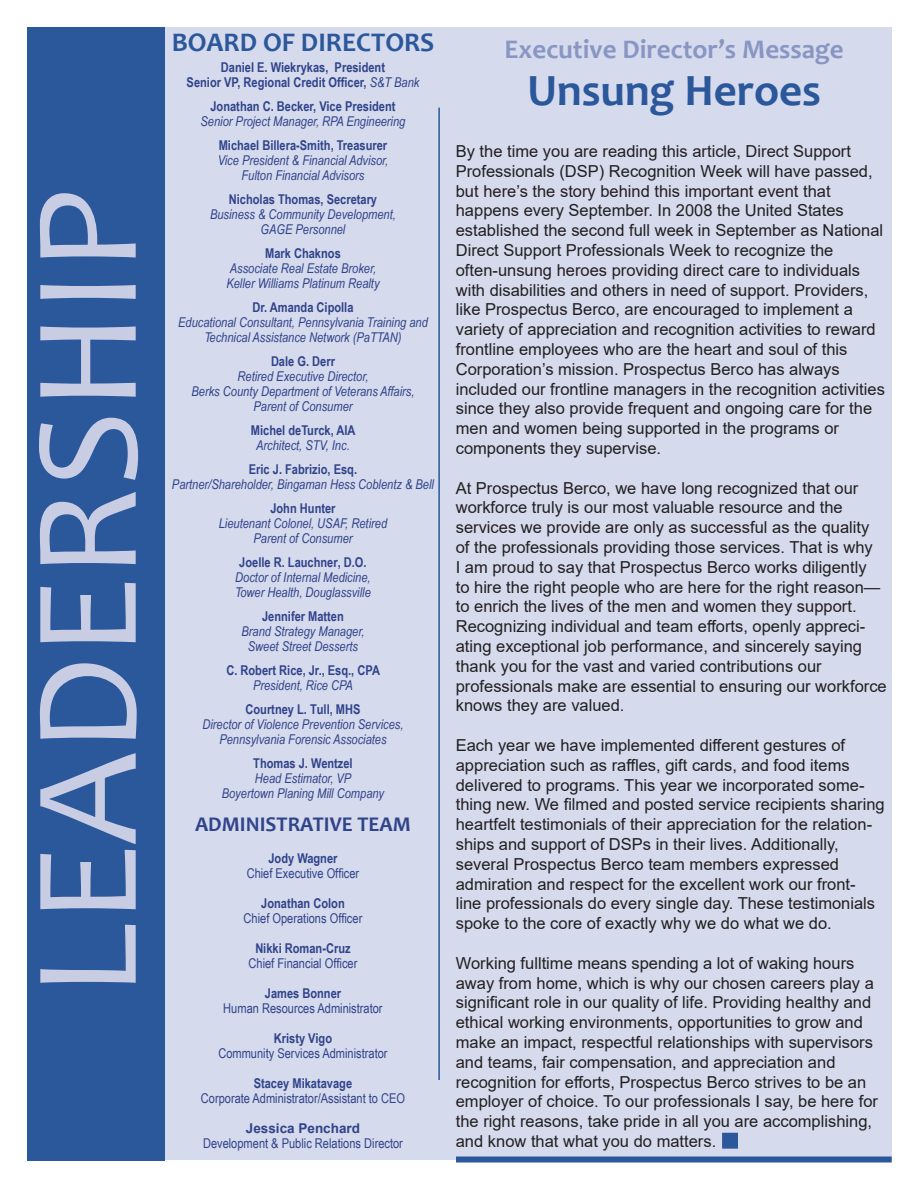
<style>
.page{position:relative;width:918px;height:1188px;background:#fff}
.page>*{position:absolute;margin:0;border:0;box-sizing:border-box;transform-origin:0 0}
.t1{font:150px "Candara";color:#c8cde4}
.t2{font:700 45px "Candara";color:#2b579b}
.t3{font:700 27px "Candara";color:#8996c4}
.t4{font:700 27px "Candara";color:#2b579b}
.t5{font:700 21px "Candara";color:#30438b}
.t6{font:16.5px/19.8px "Arial";color:#231f20}
.t7{font:italic 13.5px/15px "Arial Narrow";color:#30438b;text-align:center}
.t8{font:13.5px/15px "Arial Narrow";color:#30438b;text-align:center}
.t9{font:700 13.5px/15px "Arial Narrow";color:#30438b;text-align:center}
.t10{font:700 13.5px "Arial";color:#30438b}
.s1{font-weight:400;font-style:italic}
.s2{font-weight:700;font-style:normal}
.s3{font-weight:700}
</style>
<div class="page">
<div style="left:27px;top:27px;width:138px;height:1134px;background:#2b579b"></div>
<div style="left:165px;top:27px;width:727px;height:1133px;background:#d5daec"></div>
<div style="left:456px;top:1156px;width:436px;height:6px;background:#2b579b"></div>
<hr style="left:438px;top:108px;width:2px;height:972px;background:#2b579b">
<div style="left:722px;top:1133px;width:16px;height:16px;background:#2b579b;border:2px solid #2b579b"></div>
<p class="t1" style="left:-7px;top:997px;width:810px;rotate:-90deg">LEADERSHIP</p>
<p class="t4" style="left:172px;top:25px;width:264px">BOARD OF DIRECTORS</p>
<p class="t9" style="left:187px;top:59px;width:234px">Daniel E. Wiekrykas, President<br>Senior VP, Regional Credit Officer, <span class="s1">S&amp;T Bank</span></p>
<p class="t7" style="left:201px;top:99px;width:206px"><span class="s2">Jonathan C. Becker, Vice President<br></span>Senior Project Manager, RPA Engineering</p>
<p class="t7" style="left:218px;top:138px;width:172px"><span class="s2">Michael Billera-Smith, Treasurer<br></span>Vice President &amp; Financial Advisor,<br>Fulton Financial Advisors</p>
<p class="t7" style="left:210px;top:192px;width:187px"><span class="s2">Nicholas Thomas, Secretary<br></span>Business &amp; Community Development,<br>GAGE Personnel</p>
<p class="t7" style="left:226px;top:246px;width:155px"><span class="s2">Mark Chaknos<br></span>Associate Real Estate Broker,<br>Keller Williams Platinum Realty</p>
<p class="t7" style="left:178px;top:300px;width:251px"><span class="s2">Dr. Amanda Cipolla<br></span>Educational Consultant, Pennsylvania Training and<br>Technical Assistance Network (PaTTAN)</p>
<p class="t7" style="left:192px;top:354px;width:224px"><span class="s2">Dale G. Derr<br></span>Retired Executive Director,<br>Berks County Department of Veterans Affairs,<br>Parent of Consumer</p>
<p class="t7" style="left:251px;top:423px;width:106px"><span class="s2">Michel deTurck, AIA<br></span>Architect, STV, Inc.</p>
<p class="t7" style="left:172px;top:462px;width:263px"><span class="s2">Eric J. Fabrizio, Esq.<br></span>Partner/Shareholder, Bingaman Hess Coblentz &amp; Bell</p>
<p class="t7" style="left:219px;top:501px;width:170px"><span class="s2">John Hunter<br></span>Lieutenant Colonel, USAF, Retired<br>Parent of Consumer</p>
<p class="t7" style="left:235px;top:555px;width:137px"><span class="s2">Joelle R. Lauchner, D.O.<br></span>Doctor of Internal Medicine,<br>Tower Health, Douglassville</p>
<p class="t7" style="left:242px;top:609px;width:124px"><span class="s2">Jennifer Matten<br></span>Brand Strategy Manager,<br>Sweet Street Desserts</p>
<p class="t9" style="left:226px;top:662px;width:155px">C. Robert Rice, Jr., Esq., CPA<br><span class="s1">President, Rice CPA</span></p>
<p class="t7" style="left:203px;top:702px;width:202px"><span class="s2">Courtney L. Tull, MHS<br></span>Director of Violence Prevention Services,<br>Pennsylvania Forensic Associates</p>
<p class="t7" style="left:222px;top:756px;width:164px"><span class="s2">Thomas J. Wentzel<br></span>Head Estimator, VP<br>Boyertown Planing Mill Company</p>
<p class="t5" style="left:195px;top:811px;width:217px">ADMINISTRATIVE TEAM</p>
<p class="t9" style="left:268px;top:850px;width:71px">Jody Wagner</p>
<p class="t8" style="left:247px;top:865px;width:114px">Chief Executive Officer</p>
<p class="t9" style="left:261px;top:895px;width:85px">Jonathan Colon</p>
<p class="t8" style="left:244px;top:910px;width:120px">Chief Operations Officer</p>
<p class="t9" style="left:255px;top:940px;width:97px">Nikki Roman-Cruz</p>
<p class="t8" style="left:249px;top:955px;width:110px">Chief Financial Officer</p>
<p class="t8" style="left:223px;top:985px;width:161px"><span class="s3">James Bonner<br></span>Human Resources Administrator</p>
<p class="t9" style="left:274px;top:1030px;width:60px">Kristy Vigo</p>
<p class="t8" style="left:218px;top:1045px;width:171px">Community Services Administrator</p>
<p class="t9" style="left:254px;top:1075px;width:100px">Stacey Mikatavage</p>
<p class="t8" style="left:201px;top:1090px;width:206px">Corporate Administrator/Assistant to CEO</p>
<p class="t10" style="left:246px;top:1119px;width:116px">Jessica Penchard</p>
<p class="t8" style="left:203px;top:1135px;width:201px">Development &amp; Public Relations Director</p>
<p class="t3" style="left:504px;top:32px;width:341px">Executive Director’s Message</p>
<p class="t2" style="left:528px;top:63px;width:295px">Unsung Heroes</p>
<p class="t6" style="left:456px;top:141px;width:431px">By the time you are reading this article, Direct Support Professionals (DSP) Recognition Week will have passed, but here’s the story behind this important event that happens every September. In 2008 the United States established the second full week in September as National Direct Support Professionals Week to recognize the often-unsung heroes providing direct care to individuals with disabilities and others in need of support. Providers, like Prospectus Berco, are encouraged to implement a variety of appreciation and recognition activities to reward frontline employees who are the heart and soul of this Corporation’s mission. Prospectus Berco has always included our frontline managers in the recognition activities since they also provide frequent and ongoing care for the men and women being supported in the programs or components they supervise.</p>
<p class="t6" style="left:456px;top:478px;width:432px">At Prospectus Berco, we have long recognized that our workforce truly is our most valuable resource and the services we provide are only as successful as the quality of the professionals providing those services. That is why<br>I am proud to say that Prospectus Berco works diligently<br>to hire the right people who are here for the right reason— to enrich the lives of the men and women they support.<br>Recognizing individual and team efforts, openly appreci&shy;ating exceptional job performance, and sincerely saying thank you for the vast and varied contributions our professionals make are essential to ensuring our workforce knows they are valued.</p>
<p class="t6" style="left:456px;top:735px;width:430px">Each year we have implemented different gestures of appreciation such as raffles, gift cards, and food items delivered to programs. This year we incorporated some&shy;thing new. We filmed and posted service recipients sharing heartfelt testimonials of their appreciation for the relation&shy;ships and support of DSPs in their lives. Additionally, several Prospectus Berco team members expressed admiration and respect for the excellent work our front&shy;line professionals do every single day. These testimonials spoke to the core of exactly why we do what we do.</p>
<p class="t6" style="left:456px;top:953px;width:424px">Working fulltime means spending a lot of waking hours away from home, which is why our chosen careers play a significant role in our quality of life. Providing healthy and ethical working environments, opportunities to grow and make an impact, respectful relationships with supervisors and teams, fair compensation, and appreciation and recognition for efforts, Prospectus Berco strives to be an employer of choice. To our professionals I say, be here for the right reasons, take pride in all you are accomplishing, and know that what you do matters.</p>
</div>
